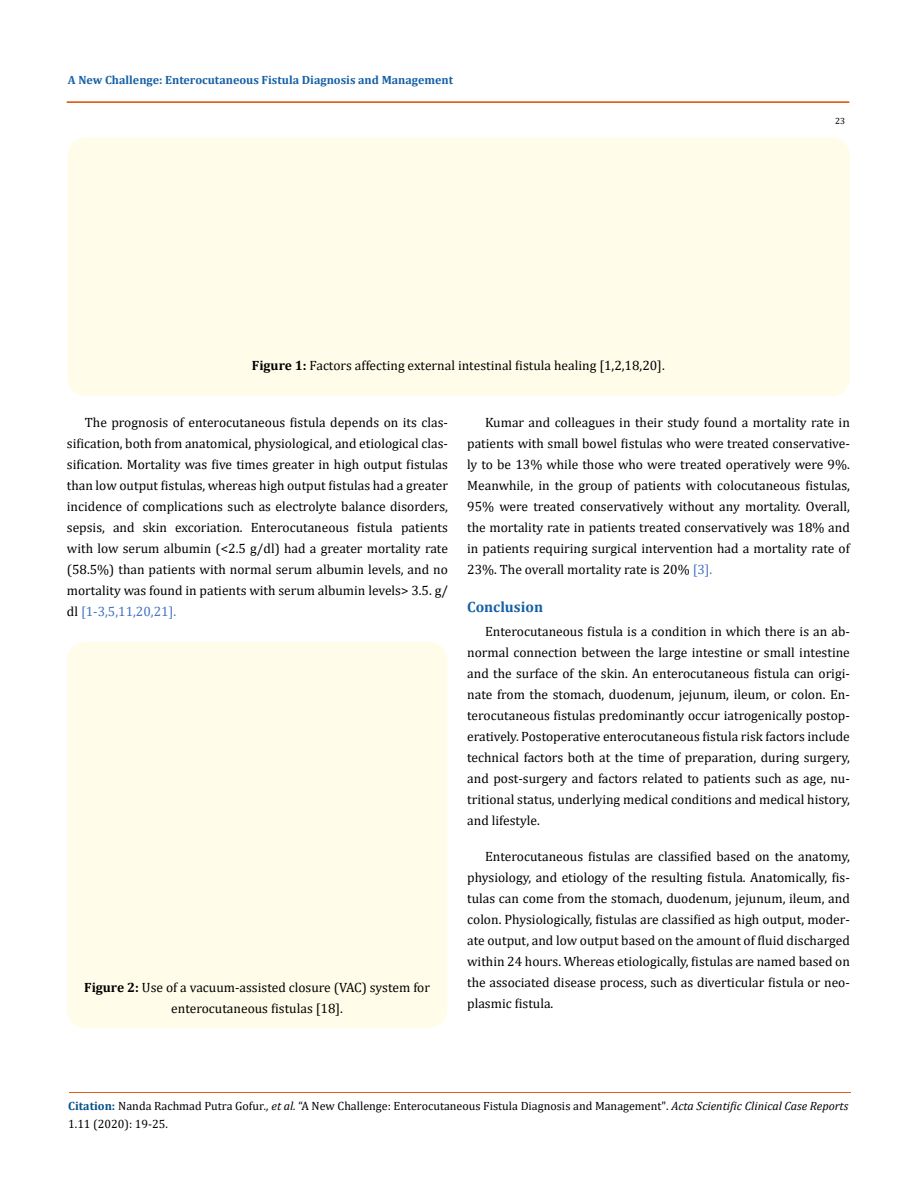
<style>
.page{position:relative;width:917px;height:1188px;background:#fff}
.page>*{position:absolute;margin:0;border:0;box-sizing:border-box;transform-origin:0 0}
.t1{font:700 15px "Cambria";color:#1560a6}
.t2{font:13.5px/21px "Cambria";color:#000;text-align:justify}
.t3{font:12px/18px "Cambria";color:#000}
.t4{font:700 12px "Cambria";color:#1560a6}
.t5{font:9px "Cambria";color:#000}
.s1{font-weight:700}
.s2{color:#4472c4}
.s3{font-weight:700;color:#035089}
.s4{font-style:italic}
</style>
<div class="page">
<div style="left:68px;top:137px;width:781px;height:259px;background:#fffde9;border-radius:18px"></div>
<div style="left:67px;top:642px;width:380px;height:386px;background:#fffde9;border-radius:18px"></div>
<div style="left:67px;top:102px;width:782px;height:1px;border:1px solid #e05d1a"></div>
<hr style="left:69px;top:1093px;width:781px;height:1px;background:#e05d1a">
<p class="t4" style="left:68px;top:71px;width:387px">A New Challenge: Enterocutaneous Fistula Diagnosis and Management</p>
<p class="t2" style="left:252px;top:355px;width:414px"><span class="s1">Figure 1:</span> Factors affecting external intestinal fistula healing [1,2,18,20].</p>
<p class="t5" style="left:835px;top:115px;width:11px">23</p>
<p class="t2" style="left:67px;top:412px;width:382px;text-indent:18px">The prognosis of enterocutaneous fistula depends on its clas&shy;sification, both from anatomical, physiological, and etiological clas&shy;sification. Mortality was five times greater in high output fistulas than low output fistulas, whereas high output fistulas had a greater incidence of complications such as electrolyte balance disorders, sepsis, and skin excoriation. Enterocutaneous fistula patients with low serum albumin (&lt;2.5 g/dl) had a greater mortality rate (58.5%) than patients with normal serum albumin levels, and no mortality was found in patients with serum albumin levels&gt; 3.5. g/ dl <span class="s2">[1-3,5,11,20,21].</span></p>
<p class="t2" style="left:467px;top:412px;width:384px;text-indent:18px">Kumar and colleagues in their study found a mortality rate in patients with small bowel fistulas who were treated conservative&shy;ly to be 13% while those who were treated operatively were 9%.<br>Meanwhile, in the group of patients with colocutaneous fistulas, 95% were treated conservatively without any mortality. Overall, the mortality rate in patients treated conservatively was 18% and in patients requiring surgical intervention had a mortality rate of 23%. The overall mortality rate is 20% <span class="s2">[3].</span></p>
<p class="t1" style="left:467px;top:596px;width:77px">Conclusion</p>
<p class="t2" style="left:467px;top:621px;width:384px;text-indent:18px">Enterocutaneous fistula is a condition in which there is an ab&shy;normal connection between the large intestine or small intestine and the surface of the skin. An enterocutaneous fistula can origi&shy;nate from the stomach, duodenum, jejunum, ileum, or colon. En&shy;terocutaneous fistulas predominantly occur iatrogenically postop&shy;eratively. Postoperative enterocutaneous fistula risk factors include technical factors both at the time of preparation, during surgery, and post-surgery and factors related to patients such as age, nu&shy;tritional status, underlying medical conditions and medical history, and lifestyle.</p>
<p class="t2" style="left:467px;top:846px;width:384px;text-indent:18px">Enterocutaneous fistulas are classified based on the anatomy, physiology, and etiology of the resulting fistula. Anatomically, fis&shy;tulas can come from the stomach, duodenum, jejunum, ileum, and colon. Physiologically, fistulas are classified as high output, moder&shy;ate output, and low output based on the amount of fluid discharged within 24 hours. Whereas etiologically, fistulas are named based on the associated disease process, such as diverticular fistula or neo&shy;plasmic fistula.</p>
<p class="t2" style="left:84px;top:976px;width:347px;text-align:center"><span class="s1">Figure 2:</span> Use of a vacuum-assisted closure (VAC) system for enterocutaneous fistulas [18].</p>
<p class="t3" style="left:68px;top:1097px;width:781px"><span class="s3">Citation:</span> Nanda Rachmad Putra Gofur<span class="s4">., et al.</span> “A New Challenge: Enterocutaneous Fistula Diagnosis and Management". <span class="s4">Acta Scientific Clinical Case Reports<br></span>1.11 (2020): 19-25.</p>
</div>
